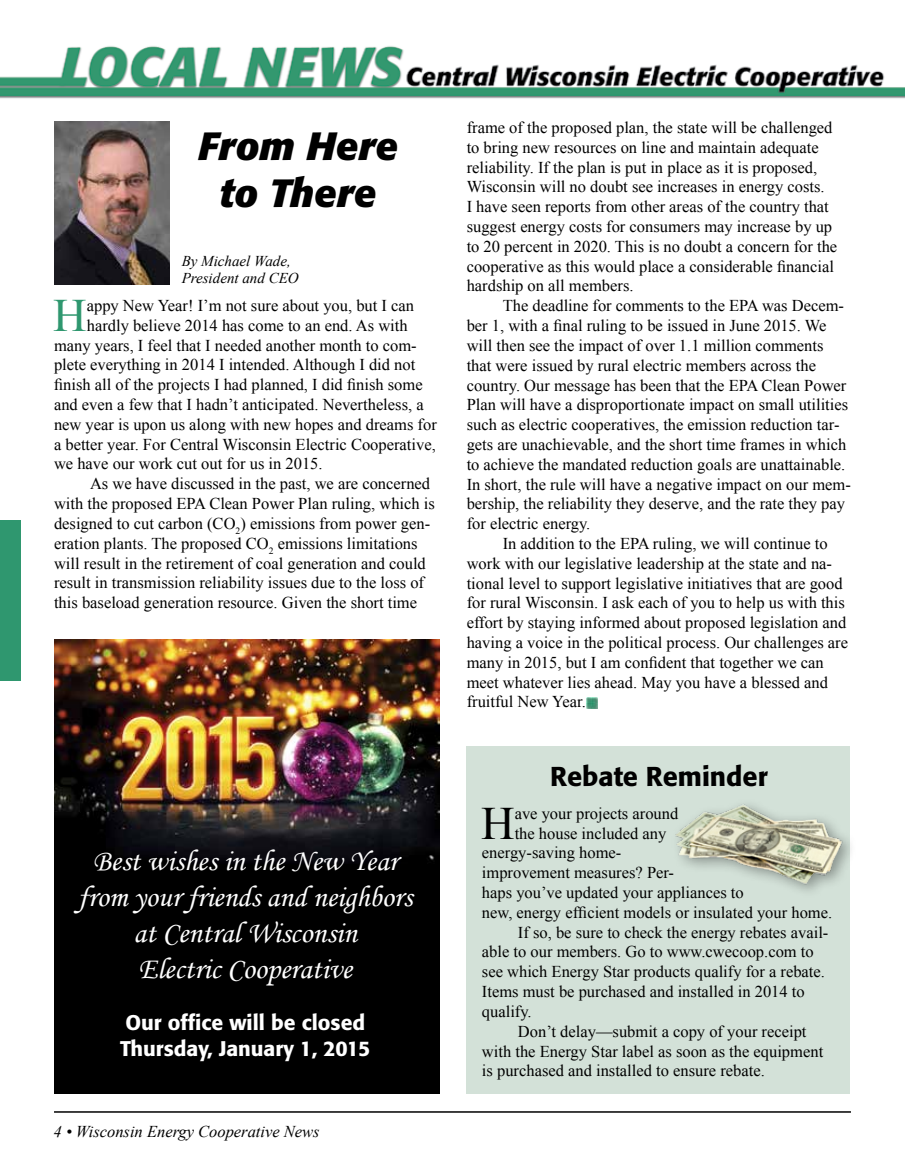
<style>
.page{position:relative;width:905px;height:1175px;background:#fff}
.page>*{position:absolute;margin:0;border:0;box-sizing:border-box;transform-origin:0 0}
.t1{font:46.35px "Times New Roman";color:#2f976f}
.t2{font:46.35px "Times New Roman";color:#000}
.t3{font:italic 700 39px/46.8px "Formata";color:#000;text-align:center}
.t4{font:30px/36px "Monotype Corsiva";color:#fff;text-align:center}
.t5{font:500 27px "Formata";color:#000}
.t6{font:500 21px/25.2px "Formata";color:#fff}
.t7{font:16.5px "Times New Roman";color:#000}
.t8{font:italic 16.5px "Times New Roman";color:#000}
.t9{font:italic 15px/16.5px "Times New Roman";color:#000}
</style>
<div class="page">
<div style="left:466px;top:746px;width:384px;height:347px;background:#d3e1d8"></div>
<img style="left:54px;top:639px;width:385px;height:454px">
<img style="left:675px;top:803px;width:175px;height:89px">
<img style="left:0;top:46px;width:904px;height:76px">
<hr style="left:54px;top:1111px;width:796px;height:1px;background:#000">
<div style="left:0;top:520px;width:20px;height:160px;background:#2f976f"></div>
<img style="left:54px;top:122px;width:116px;height:162px">
<svg style="left:587px;top:697px;width:10px;height:11px"></svg>
<p class="t3" style="left:198px;top:123px;width:201px">From Here to There</p>
<p class="t9" style="left:182px;top:252px;width:118px">By Michael Wade,<br>President and CEO</p>
<p class="t1" style="left:53px;top:284px;width:35px">H</p>
<p class="t7" style="left:87px;top:294px;width:329px">appy New Year! I’m not sure about you, but I can</p>
<p class="t7" style="left:87px;top:314px;width:322px">hardly believe 2014 has come to an end. As with</p>
<p class="t7" style="left:54px;top:334px;width:364px">many years, I feel that I needed another month to com-</p>
<p class="t7" style="left:54px;top:354px;width:363px">plete everything in 2014 I intended. Although I did not</p>
<p class="t7" style="left:54px;top:373px;width:370px">finish all of the projects I had planned, I did finish some</p>
<p class="t7" style="left:54px;top:393px;width:371px">and even a few that I hadn’t anticipated. Nevertheless, a</p>
<p class="t7" style="left:54px;top:413px;width:384px">new year is upon us along with new hopes and dreams for</p>
<p class="t7" style="left:54px;top:433px;width:383px">a better year. For Central Wisconsin Electric Cooperative,</p>
<p class="t7" style="left:54px;top:453px;width:270px">we have our work cut out for us in 2015.</p>
<p class="t7" style="left:90px;top:472px;width:341px">As we have discussed in the past, we are concerned</p>
<p class="t7" style="left:54px;top:492px;width:382px">with the proposed EPA Clean Power Plan ruling, which is</p>
<p class="t7" style="left:54px;top:512px;width:377px">designed to cut carbon (CO<sub>2</sub>) emissions from power gen-</p>
<p class="t7" style="left:54px;top:532px;width:365px">eration plants. The proposed CO<sub>2</sub> emissions limitations</p>
<p class="t7" style="left:54px;top:552px;width:373px">will result in the retirement of coal generation and could</p>
<p class="t7" style="left:54px;top:571px;width:371px">result in transmission reliability issues due to the loss of</p>
<p class="t7" style="left:54px;top:591px;width:364px">this baseload generation resource. Given the short time</p>
<p class="t4" style="left:78px;top:843px;width:336px">Best wishes in the New Year from your friends and neighbors at Central Wisconsin<br>Electric Cooperative</p>
<p class="t6" style="left:120px;top:1010px;width:252px">Our office will be closed<br>Thursday, January 1, 2015</p>
<p class="t8" style="left:54px;top:1120px;width:267px">4 • Wisconsin Energy Cooperative News</p>
<p class="t7" style="left:466px;top:116px;width:367px">frame of the proposed plan, the state will be challenged</p>
<p class="t7" style="left:466px;top:136px;width:353px">to bring new resources on line and maintain adequate</p>
<p class="t7" style="left:466px;top:156px;width:352px">reliability. If the plan is put in place as it is proposed,</p>
<p class="t7" style="left:466px;top:176px;width:359px">Wisconsin will no doubt see increases in energy costs.</p>
<p class="t7" style="left:466px;top:196px;width:363px">I have seen reports from other areas of the country that</p>
<p class="t7" style="left:466px;top:215px;width:367px">suggest energy costs for consumers may increase by up</p>
<p class="t7" style="left:466px;top:235px;width:372px">to 20 percent in 2020. This is no doubt a concern for the</p>
<p class="t7" style="left:466px;top:255px;width:369px">cooperative as this would place a considerable financial</p>
<p class="t7" style="left:466px;top:275px;width:168px">hardship on all members.</p>
<p class="t7" style="left:502px;top:295px;width:343px">The deadline for comments to the EPA was Decem-</p>
<p class="t7" style="left:466px;top:314px;width:361px">ber 1, with a final ruling to be issued in June 2015. We</p>
<p class="t7" style="left:466px;top:334px;width:358px">will then see the impact of over 1.1 million comments</p>
<p class="t7" style="left:466px;top:354px;width:351px">that were issued by rural electric members across the</p>
<p class="t7" style="left:466px;top:374px;width:381px">country. Our message has been that the EPA Clean Power</p>
<p class="t7" style="left:466px;top:394px;width:383px">Plan will have a disproportionate impact on small utilities</p>
<p class="t7" style="left:466px;top:413px;width:374px">such as electric cooperatives, the emission reduction tar-</p>
<p class="t7" style="left:466px;top:433px;width:381px">gets are unachievable, and the short time frames in which</p>
<p class="t7" style="left:466px;top:453px;width:380px">to achieve the mandated reduction goals are unattainable.</p>
<p class="t7" style="left:466px;top:473px;width:385px">In short, the rule will have a negative impact on our mem-</p>
<p class="t7" style="left:466px;top:493px;width:380px">bership, the reliability they deserve, and the rate they pay</p>
<p class="t7" style="left:466px;top:512px;width:125px">for electric energy.</p>
<p class="t7" style="left:502px;top:532px;width:326px">In addition to the EPA ruling, we will continue to</p>
<p class="t7" style="left:466px;top:552px;width:367px">work with our legislative leadership at the state and na-</p>
<p class="t7" style="left:466px;top:572px;width:377px">tional level to support legislative initiatives that are good</p>
<p class="t7" style="left:466px;top:592px;width:380px">for rural Wisconsin. I ask each of you to help us with this</p>
<p class="t7" style="left:466px;top:611px;width:381px">effort by staying informed about proposed legislation and</p>
<p class="t7" style="left:466px;top:631px;width:383px">having a voice in the political process. Our challenges are</p>
<p class="t7" style="left:466px;top:651px;width:358px">many in 2015, but I am confident that together we can</p>
<p class="t7" style="left:466px;top:671px;width:363px">meet whatever lies ahead. May you have a blessed and</p>
<p class="t7" style="left:466px;top:691px;width:121px">fruitful New Year.</p>
<p class="t5" style="left:550px;top:759px;width:219px">Rebate Reminder</p>
<p class="t2" style="left:481px;top:792px;width:35px">H</p>
<p class="t7" style="left:514px;top:802px;width:165px">ave your projects around</p>
<p class="t7" style="left:514px;top:822px;width:153px">the house included any</p>
<p class="t7" style="left:482px;top:841px;width:141px">energy-saving home-</p>
<p class="t7" style="left:482px;top:861px;width:194px">improvement measures? Per-</p>
<p class="t7" style="left:482px;top:881px;width:263px">haps you’ve updated your appliances to</p>
<p class="t7" style="left:482px;top:901px;width:352px">new, energy efficient models or insulated your home.</p>
<p class="t7" style="left:518px;top:921px;width:312px">If so, be sure to check the energy rebates avail-</p>
<p class="t7" style="left:482px;top:940px;width:333px">able to our members. Go to www.cwecoop.com to</p>
<p class="t7" style="left:482px;top:960px;width:344px">see which Energy Star products qualify for a rebate.</p>
<p class="t7" style="left:482px;top:980px;width:324px">Items must be purchased and installed in 2014 to</p>
<p class="t7" style="left:482px;top:1000px;width:51px">qualify.</p>
<p class="t7" style="left:518px;top:1020px;width:290px">Don’t delay—submit a copy of your receipt</p>
<p class="t7" style="left:482px;top:1039px;width:343px">with the Energy Star label as soon as the equipment</p>
<p class="t7" style="left:482px;top:1059px;width:284px">is purchased and installed to ensure rebate.</p>
</div>
